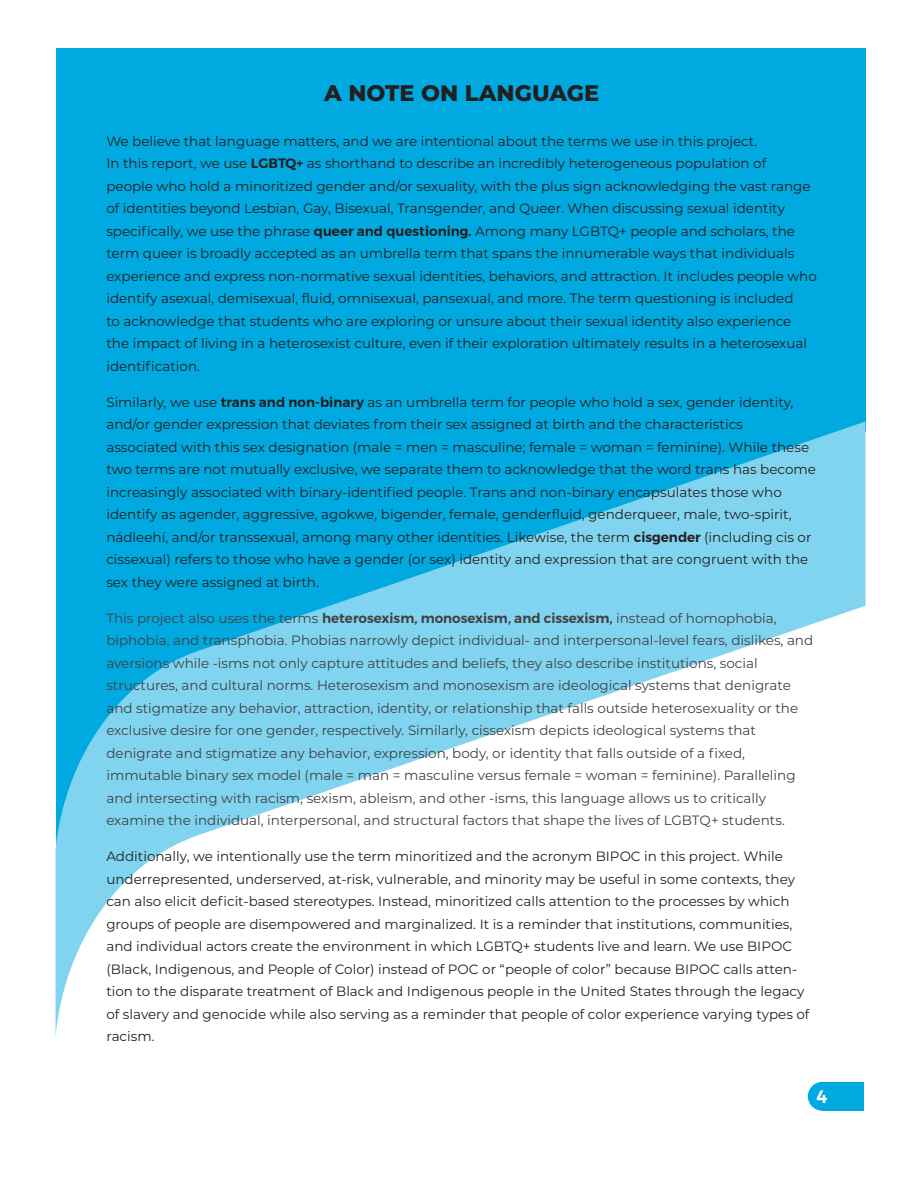
<style>
.page{position:relative;width:918px;height:1188px;background:#fff}
.page>*{position:absolute;margin:0;border:0;box-sizing:border-box;transform-origin:0 0}
.t1{font:800 22.5px "Montserrat";color:#231f20}
.t2{font:600 18px "Montserrat";color:#fff}
.t3{font:13.5px/22.5px "Montserrat";color:#231f20}
.t4{font:13.5px/22.5px "Montserrat";color:#414042}
.s1{font-weight:600}
</style>
<div class="page">
<div style="left:56px;top:48px;width:809px;height:924px;background:#00a9e0"></div>
<svg style="left:56px;top:421px;width:809px;height:611px"></svg>
<div style="left:822px;top:1082px;width:42px;height:29px;background:#00a9e0"></div>
<div style="left:808px;top:1082px;width:29px;height:29px;background:#00a9e0;border-radius:50%"></div>
<p class="t1" style="left:324px;top:76px;width:277px">A NOTE ON LANGUAGE</p>
<p class="t3" style="left:106px;top:129px;width:652px">We believe that language matters, and we are intentional about the terms we use in this project.</p>
<p class="t3" style="left:106px;top:152px;width:661px">In this report, we use <span class="s1">LGBTQ+</span> as shorthand to describe an incredibly heterogeneous population of</p>
<p class="t3" style="left:106px;top:174px;width:712px">people who hold a minoritized gender and/or sexuality, with the plus sign acknowledging the vast range of identities beyond Lesbian, Gay, Bisexual, Transgender, and Queer. When discussing sexual identity specifically, we use the phrase <span class="s1">queer and questioning.</span> Among many LGBTQ+ people and scholars, the term queer is broadly accepted as an umbrella term that spans the innumerable ways that individuals experience and express non-normative sexual identities, behaviors, and attraction. It includes people who identify asexual, demisexual, fluid, omnisexual, pansexual, and more. The term questioning is included<br>to acknowledge that students who are exploring or unsure about their sexual identity also experience the impact of living in a heterosexist culture, even if their exploration ultimately results in a heterosexual identification.</p>
<p class="t3" style="left:106px;top:390px;width:689px">Similarly, we use <span class="s1">trans and non-binary</span> as an umbrella term for people who hold a sex, gender identity, and/or gender expression that deviates from their sex assigned at birth and the characteristics</p>
<p class="t3" style="left:106px;top:435px;width:711px">associated with this sex designation (male = men = masculine; female = woman = feminine). While these two terms are not mutually exclusive, we separate them to acknowledge that the word trans has become increasingly associated with binary-identified people. Trans and non-binary encapsulates those who identify as agender, aggressive, agokwe, bigender, female, genderfluid, genderqueer, male, two-spirit, nádleehí, and/or transsexual, among many other identities. Likewise, the term <span class="s1">cisgender</span> (including cis or cissexual) refers to those who have a gender (or sex) identity and expression that are congruent with the sex they were assigned at birth.</p>
<p class="t4" style="left:106px;top:606px;width:708px">This project also uses the terms <span class="s1">heterosexism, monosexism, and cissexism,</span> instead of homophobia, biphobia, and transphobia. Phobias narrowly depict individual- and interpersonal-level fears, dislikes, and aversions while -isms not only capture attitudes and beliefs, they also describe institutions, social</p>
<p class="t4" style="left:106px;top:674px;width:693px">structures, and cultural norms. Heterosexism and monosexism are ideological systems that denigrate and stigmatize any behavior, attraction, identity, or relationship that falls outside heterosexuality or the exclusive desire for one gender, respectively. Similarly, cissexism depicts ideological systems that</p>
<p class="t4" style="left:106px;top:741px;width:640px">denigrate and stigmatize any behavior, expression, body, or identity that falls outside of a fixed,</p>
<p class="t4" style="left:106px;top:764px;width:691px">immutable binary sex model (male = man = masculine versus female = woman = feminine). Paralleling and intersecting with racism, sexism, ableism, and other -isms, this language allows us to critically</p>
<p class="t4" style="left:106px;top:809px;width:680px">examine the individual, interpersonal, and structural factors that shape the lives of LGBTQ+ students.</p>
<p class="t3" style="left:106px;top:845px;width:678px">Additionally, we intentionally use the term minoritized and the acronym BIPOC in this project. While</p>
<p class="t3" style="left:106px;top:867px;width:705px">underrepresented, underserved, at-risk, vulnerable, and minority may be useful in some contexts, they can also elicit deficit-based stereotypes. Instead, minoritized calls attention to the processes by which groups of people are disempowered and marginalized. It is a reminder that institutions, communities, and individual actors create the environment in which LGBTQ+ students live and learn. We use BIPOC (Black, Indigenous, and People of Color) instead of POC or “people of color” because BIPOC calls atten&shy;tion to the disparate treatment of Black and Indigenous people in the United States through the legacy of slavery and genocide while also serving as a reminder that people of color experience varying types of racism.</p>
<p class="t2" style="left:817px;top:1082px;width:12px">4</p>
</div>
